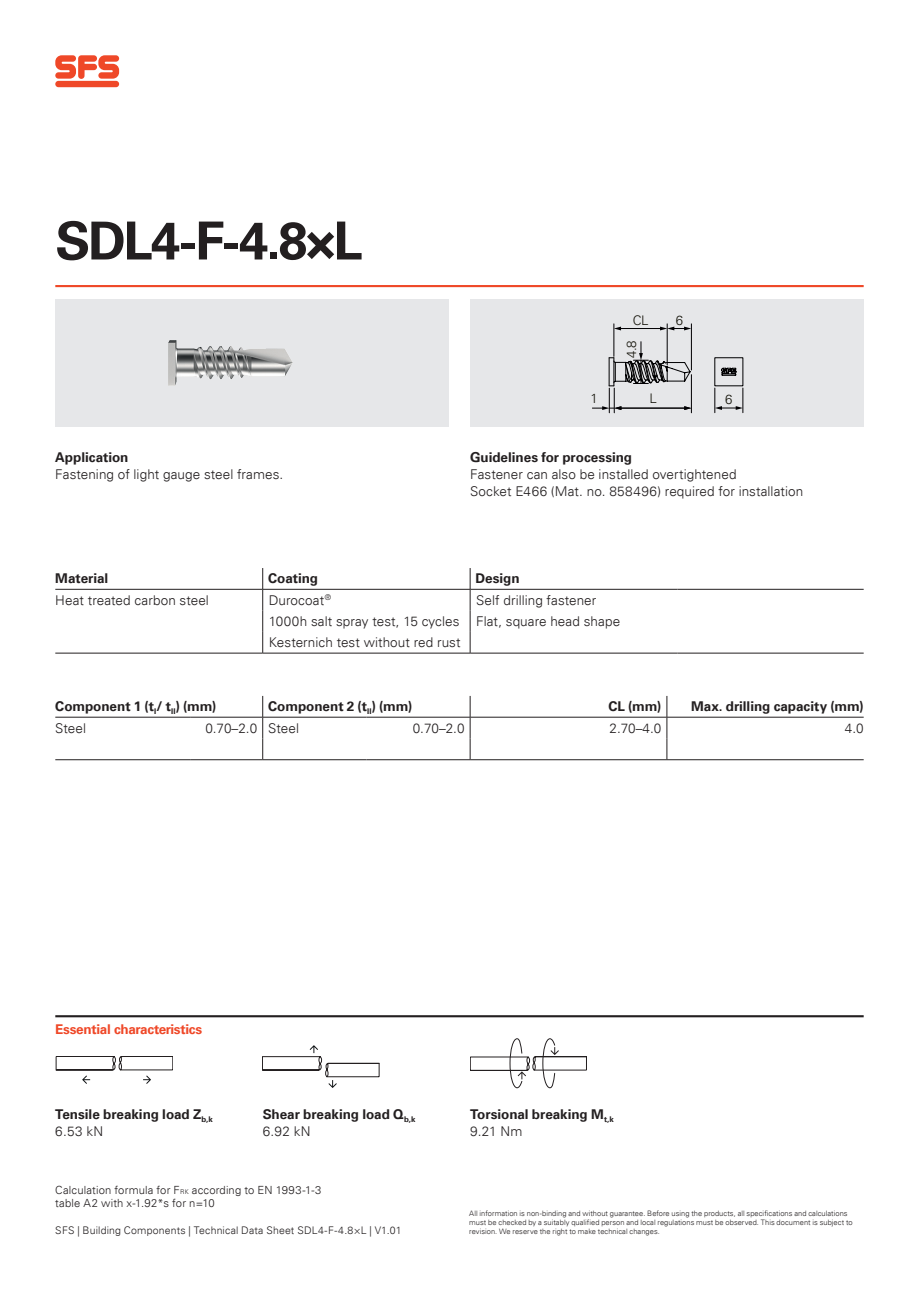
<style>
.page{position:relative;width:919px;height:1289px;background:#fff}
.page>*{position:absolute;margin:0;border:0;box-sizing:border-box;transform-origin:0 0}
.t1{font:700 52.5px "Univers";color:#231f20}
.t2{font:300 13.5px/21.1px "Univers";letter-spacing:.005em;color:#231f20}
.t3{font:700 13.5px/17px "Univers";letter-spacing:-.005em;color:#231f20}
.t4{font:700 13.5px "Univers";letter-spacing:-.02em;color:#ef4828}
.t5{font:300 13.2px "Univers";color:#141309}
.t6{font:300 11.25px/12.8px "Univers";letter-spacing:.015em;color:#231f20}
.t7{font:300 10.5px "Univers";letter-spacing:.015em;color:#231f20}
.t8{font:300 7.5px/9px "Univers";letter-spacing:.005em;color:#231f20}
.s1{font-weight:300}
.s2{font-size:6.6px}
</style>
<div class="page">
<svg style="left:55px;top:55px;width:64px;height:24px"></svg>
<div style="left:55px;top:81px;width:64px;height:6px;background:#ef4828;border-radius:3px"></div>
<div style="left:55px;top:299px;width:394px;height:128px;background:#e6e7e9"></div>
<div style="left:470px;top:299px;width:393px;height:128px;background:#e6e7e9"></div>
<hr style="left:691px;top:374px;width:1px;height:39px;background:#010002">
<svg style="left:721px;top:368px;width:15px;height:7px"></svg>
<svg style="left:714px;top:388px;width:29px;height:24px"></svg>
<svg style="left:592px;top:342px;width:99px;height:71px"></svg>
<hr style="left:691px;top:324px;width:1px;height:46px;background:#010002">
<hr style="left:666px;top:324px;width:1px;height:41px;background:#010002">
<hr style="left:613px;top:324px;width:1px;height:32px;background:#010002">
<hr style="left:619px;top:328px;width:42px;height:1px;background:#010002">
<svg style="left:660px;top:326px;width:31px;height:4px"></svg>
<svg style="left:614px;top:326px;width:7px;height:4px"></svg>
<img style="left:168px;top:341px;width:124px;height:45px">
<hr style="left:55px;top:285px;width:808px;height:2px;background:#ef4828">
<hr style="left:55px;top:717px;width:135px;height:1px;background:#231f20">
<hr style="left:190px;top:717px;width:73px;height:1px;background:#231f20">
<hr style="left:263px;top:717px;width:103px;height:1px;background:#231f20">
<hr style="left:366px;top:717px;width:104px;height:1px;background:#231f20">
<hr style="left:470px;top:717px;width:196px;height:1px;background:#231f20">
<hr style="left:666px;top:717px;width:197px;height:1px;background:#231f20">
<svg style="left:262px;top:696px;width:1px;height:63px"></svg>
<svg style="left:470px;top:696px;width:1px;height:63px"></svg>
<svg style="left:666px;top:696px;width:1px;height:63px"></svg>
<hr style="left:55px;top:759px;width:135px;height:1px;background:#231f20">
<hr style="left:190px;top:759px;width:73px;height:1px;background:#231f20">
<hr style="left:263px;top:759px;width:103px;height:1px;background:#231f20">
<hr style="left:366px;top:759px;width:104px;height:1px;background:#231f20">
<hr style="left:470px;top:759px;width:196px;height:1px;background:#231f20">
<hr style="left:666px;top:759px;width:197px;height:1px;background:#231f20">
<hr style="left:55px;top:653px;width:208px;height:1px;background:#231f20">
<hr style="left:263px;top:653px;width:207px;height:1px;background:#231f20">
<hr style="left:470px;top:653px;width:207px;height:1px;background:#231f20">
<hr style="left:677px;top:653px;width:186px;height:1px;background:#231f20">
<hr style="left:55px;top:589px;width:208px;height:1px;background:#231f20">
<hr style="left:263px;top:589px;width:207px;height:1px;background:#231f20">
<hr style="left:470px;top:589px;width:207px;height:1px;background:#231f20">
<hr style="left:677px;top:589px;width:186px;height:1px;background:#231f20">
<svg style="left:262px;top:568px;width:1px;height:85px"></svg>
<svg style="left:470px;top:568px;width:1px;height:85px"></svg>
<hr style="left:55px;top:1015px;width:808px;height:2px;background:#231f20">
<svg style="left:470px;top:1038px;width:116px;height:50px"></svg>
<svg style="left:56px;top:1056px;width:117px;height:27px"></svg>
<svg style="left:262px;top:1045px;width:117px;height:43px"></svg>
<h1 class="t1" style="left:55px;top:210px;width:309px">SDL4-F-4.8×L</h1>
<p class="t3" style="left:55px;top:449px;width:75px">Application</p>
<p class="t2" style="left:55px;top:464px;width:229px">Fastening of light gauge steel frames.</p>
<p class="t5" style="left:633px;top:312px;width:17px">CL</p>
<p class="t5" style="left:676px;top:312px;width:9px">6</p>
<p class="t5" style="left:623px;top:358px;width:19px;rotate:-90deg">4.8</p>
<p class="t5" style="left:590px;top:391px;width:9px">1</p>
<p class="t5" style="left:649px;top:391px;width:9px">L</p>
<p class="t5" style="left:725px;top:391px;width:9px">6</p>
<p class="t3" style="left:470px;top:449px;width:163px">Guidelines for processing</p>
<p class="t2" style="left:470px;top:466px;width:334px;line-height:17px">Fastener can also be installed overtightened<br>Socket E466 (Mat. no. 858496) required for installation</p>
<p class="t3" style="left:55px;top:570px;width:54px">Material</p>
<p class="t3" style="left:268px;top:570px;width:51px">Coating</p>
<p class="t3" style="left:475px;top:570px;width:46px">Design</p>
<p class="t2" style="left:55px;top:589px;width:155px">Heat treated carbon steel</p>
<p class="t2" style="left:269px;top:589px;width:64px">Durocoat<sup>®</sup></p>
<p class="t2" style="left:269px;top:589px;width:353px;text-indent:207px">Self drilling fastener<br>1000h salt spray test, 15 cycles Flat, square head shape<br>Kesternich test without red rust</p>
<p class="t3" style="left:55px;top:698px;width:163px">Component 1 (t<sub>I</sub>/ t<sub>II</sub>) (mm)</p>
<p class="t3" style="left:268px;top:698px;width:146px">Component 2 (t<sub>II</sub>) (mm)</p>
<p class="t3" style="left:608px;top:698px;width:54px">CL (mm)</p>
<p class="t3" style="left:691px;top:698px;width:174px">Max. drilling capacity (mm)</p>
<p class="t2" style="left:55px;top:717px;width:32px">Steel</p>
<p class="t2" style="left:205px;top:717px;width:95px">0.70–2.0 Steel</p>
<p class="t2" style="left:413px;top:717px;width:53px">0.70–2.0</p>
<p class="t2" style="left:609px;top:717px;width:53px">2.70–4.0</p>
<p class="t2" style="left:844px;top:717px;width:20px">4.0</p>
<p class="t4" style="left:55px;top:1021px;width:148px">Essential characteristics</p>
<p class="t3" style="left:55px;top:1105px;width:159px">Tensile breaking load Z<sub>b,k<br></sub><span class="s1">6.53 kN</span></p>
<p class="t3" style="left:263px;top:1105px;width:154px">Shear breaking load Q<sub>b,k<br></sub><span class="s1">6.92 kN</span></p>
<p class="t6" style="left:55px;top:1183px;width:268px">Calculation formula for F<span class="s2">RK</span> according to EN 1993-1-3 table A2 with x-1.92*s for n=10</p>
<p class="t7" style="left:55px;top:1223px;width:348px">SFS | Building Components | Technical Data Sheet SDL4-F-4.8×L | V1.01</p>
<p class="t3" style="left:470px;top:1105px;width:145px">Torsional breaking M<sub>t,k<br></sub><span class="s1">9.21 Nm</span></p>
<p class="t8" style="left:469px;top:1208px;width:385px">All information is non-binding and without guarantee. Before using the products, all specifications and calculations must be checked by a suitably qualified person and local regulations must be observed. This document is subject to revision. We reserve the right to make technical changes.</p>
</div>
